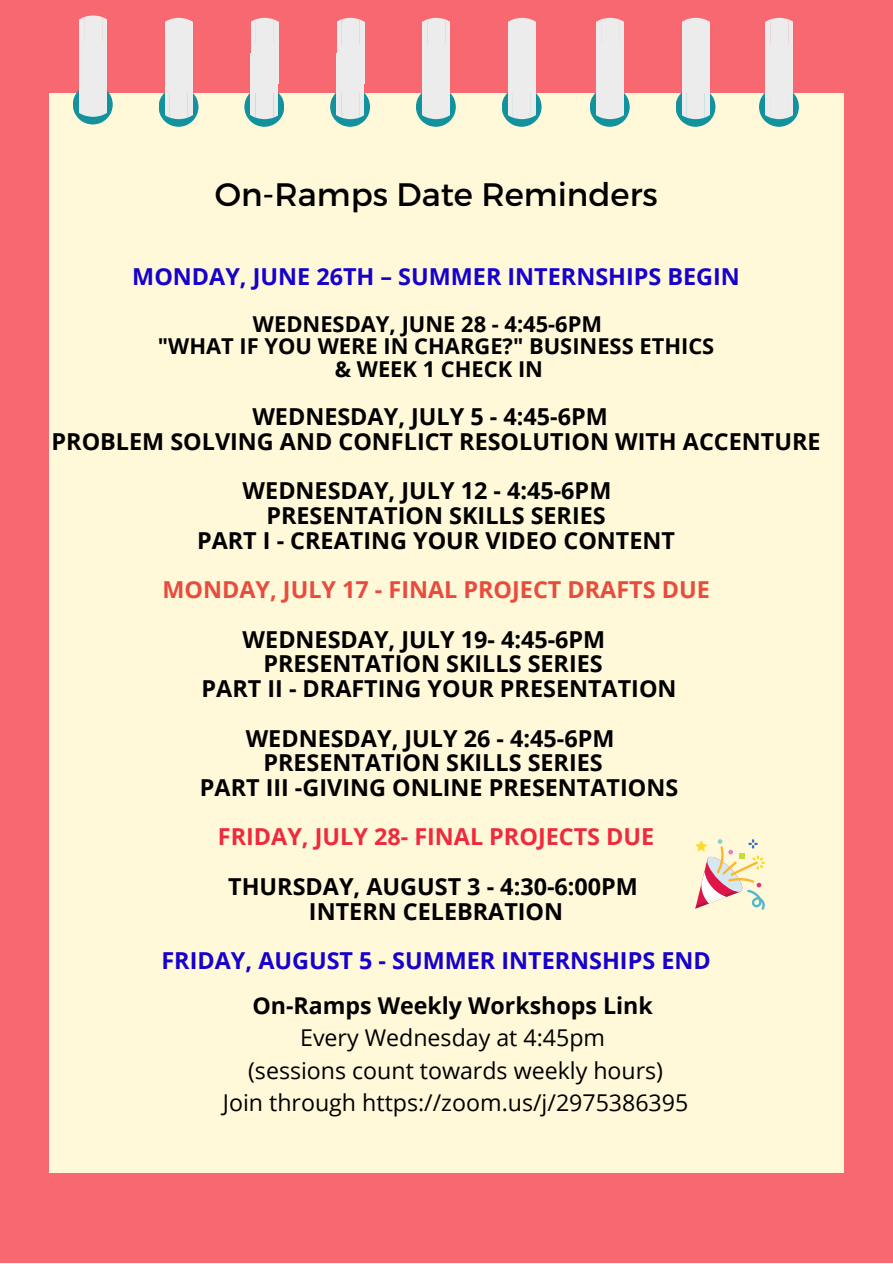
<style>
.page{position:relative;width:893px;height:1264px;background:#fff}
.page>*{position:absolute;margin:0;border:0;box-sizing:border-box;transform-origin:0 0}
.t1{font:32.4px "Montserrat";color:#000}
.t2{font:700 23.4px "Open Sans";color:#000}
.t3{font:700 23.4px "Open Sans";color:#1600cc}
.t4{font:700 23.4px "Open Sans";color:#e74c3c}
.t5{font:700 23.4px "Open Sans";color:#ee2a3c}
.t6{font:23.1px "Open Sans";color:#000}
.t7{font:700 23.1px "Open Sans";color:#000}
.t8{font:700 21.9px "Open Sans";color:#000}
</style>
<div class="page">
<div style="left:0;top:0;width:892px;height:1262px;background:#f86871"></div>
<div style="left:49px;top:93px;width:794px;height:1079px;background:#fff8d9"></div>
<div style="left:79px;top:58px;width:27px;height:32px;background:#ececec"></div>
<svg style="left:73px;top:85px;width:40px;height:39px"></svg>
<div style="left:79px;top:50px;width:27px;height:8px;background:#ececec"></div>
<div style="left:80px;top:42px;width:27px;height:32px;background:#ececec"></div>
<svg style="left:80px;top:16px;width:27px;height:26px"></svg>
<div style="left:80px;top:74px;width:27px;height:8px;background:#ececec"></div>
<div style="left:165px;top:60px;width:27px;height:32px;background:#ececec"></div>
<svg style="left:159px;top:87px;width:39px;height:40px"></svg>
<div style="left:165px;top:45px;width:27px;height:32px;background:#ececec"></div>
<svg style="left:165px;top:18px;width:27px;height:27px"></svg>
<div style="left:251px;top:60px;width:27px;height:32px;background:#ececec"></div>
<svg style="left:244px;top:87px;width:40px;height:40px"></svg>
<div style="left:251px;top:45px;width:27px;height:32px;background:#ececec"></div>
<svg style="left:251px;top:18px;width:27px;height:27px"></svg>
<div style="left:337px;top:60px;width:26px;height:32px;background:#ececec"></div>
<svg style="left:330px;top:87px;width:40px;height:40px"></svg>
<div style="left:337px;top:45px;width:27px;height:32px;background:#ececec"></div>
<svg style="left:337px;top:18px;width:27px;height:27px"></svg>
<div style="left:337px;top:76px;width:27px;height:8px;background:#ececec"></div>
<div style="left:422px;top:60px;width:27px;height:32px;background:#ececec"></div>
<svg style="left:416px;top:87px;width:40px;height:40px"></svg>
<div style="left:422px;top:53px;width:27px;height:8px;background:#ececec"></div>
<div style="left:423px;top:45px;width:27px;height:32px;background:#ececec"></div>
<svg style="left:423px;top:18px;width:27px;height:27px"></svg>
<div style="left:423px;top:76px;width:27px;height:8px;background:#ececec"></div>
<div style="left:508px;top:60px;width:27px;height:32px;background:#ececec"></div>
<svg style="left:502px;top:87px;width:39px;height:40px"></svg>
<div style="left:508px;top:45px;width:27px;height:32px;background:#ececec"></div>
<svg style="left:508px;top:18px;width:27px;height:27px"></svg>
<div style="left:596px;top:60px;width:27px;height:32px;background:#ececec"></div>
<svg style="left:590px;top:87px;width:39px;height:40px"></svg>
<div style="left:596px;top:45px;width:27px;height:32px;background:#ececec"></div>
<svg style="left:596px;top:18px;width:27px;height:27px"></svg>
<div style="left:682px;top:60px;width:27px;height:32px;background:#ececec"></div>
<svg style="left:676px;top:87px;width:39px;height:40px"></svg>
<div style="left:682px;top:45px;width:27px;height:32px;background:#ececec"></div>
<svg style="left:682px;top:18px;width:27px;height:27px"></svg>
<div style="left:765px;top:60px;width:27px;height:32px;background:#ececec"></div>
<svg style="left:759px;top:87px;width:39px;height:40px"></svg>
<div style="left:765px;top:45px;width:27px;height:32px;background:#ececec"></div>
<svg style="left:765px;top:18px;width:27px;height:27px"></svg>
<svg style="left:695px;top:839px;width:70px;height:70px"></svg>
<p class="t1" style="left:215px;top:174px;width:444px">On-Ramps Date Reminders</p>
<p class="t3" style="left:132px;top:260px;width:609px">MONDAY, JUNE 26TH – SUMMER INTERNSHIPS BEGIN</p>
<p class="t8" style="left:253px;top:308px;width:350px">WEDNESDAY, JUNE 28 - 4:45-6PM</p>
<p class="t8" style="left:158px;top:330px;width:558px">"WHAT IF YOU WERE IN CHARGE?" BUSINESS ETHICS</p>
<p class="t8" style="left:335px;top:353px;width:210px">&amp; WEEK 1 CHECK IN</p>
<p class="t2" style="left:252px;top:400px;width:357px">WEDNESDAY, JULY 5 - 4:45-6PM</p>
<p class="t2" style="left:52px;top:424px;width:770px">PROBLEM SOLVING AND CONFLICT RESOLUTION WITH ACCENTURE</p>
<p class="t2" style="left:243px;top:474px;width:370px">WEDNESDAY, JULY 12 - 4:45-6PM</p>
<p class="t2" style="left:266px;top:499px;width:341px">PRESENTATION SKILLS SERIES</p>
<p class="t2" style="left:197px;top:523px;width:479px">PART I - CREATING YOUR VIDEO CONTENT</p>
<p class="t4" style="left:162px;top:573px;width:549px">MONDAY, JULY 17 - FINAL PROJECT DRAFTS DUE</p>
<p class="t2" style="left:243px;top:622px;width:364px">WEDNESDAY, JULY 19- 4:45-6PM</p>
<p class="t2" style="left:263px;top:647px;width:341px">PRESENTATION SKILLS SERIES</p>
<p class="t2" style="left:202px;top:672px;width:476px">PART II - DRAFTING YOUR PRESENTATION</p>
<p class="t2" style="left:246px;top:721px;width:370px">WEDNESDAY, JULY 26 - 4:45-6PM</p>
<p class="t2" style="left:263px;top:746px;width:341px">PRESENTATION SKILLS SERIES</p>
<p class="t2" style="left:200px;top:771px;width:480px">PART III -GIVING ONLINE PRESENTATIONS</p>
<p class="t5" style="left:218px;top:820px;width:438px">FRIDAY, JULY 28- FINAL PROJECTS DUE</p>
<p class="t2" style="left:228px;top:870px;width:411px">THURSDAY, AUGUST 3 - 4:30-6:00PM</p>
<p class="t2" style="left:309px;top:894px;width:256px">INTERN CELEBRATION</p>
<p class="t3" style="left:161px;top:944px;width:550px">FRIDAY, AUGUST 5 - SUMMER INTERNSHIPS END</p>
<p class="t7" style="left:252px;top:989px;width:402px">On-Ramps Weekly Workshops Link</p>
<p class="t6" style="left:300px;top:1021px;width:306px">Every Wednesday at 4:45pm</p>
<p class="t6" style="left:248px;top:1054px;width:416px">(sessions count towards weekly hours)</p>
<p class="t6" style="left:223px;top:1086px;width:467px">Join through https://zoom.us/j/2975386395</p>
</div>
